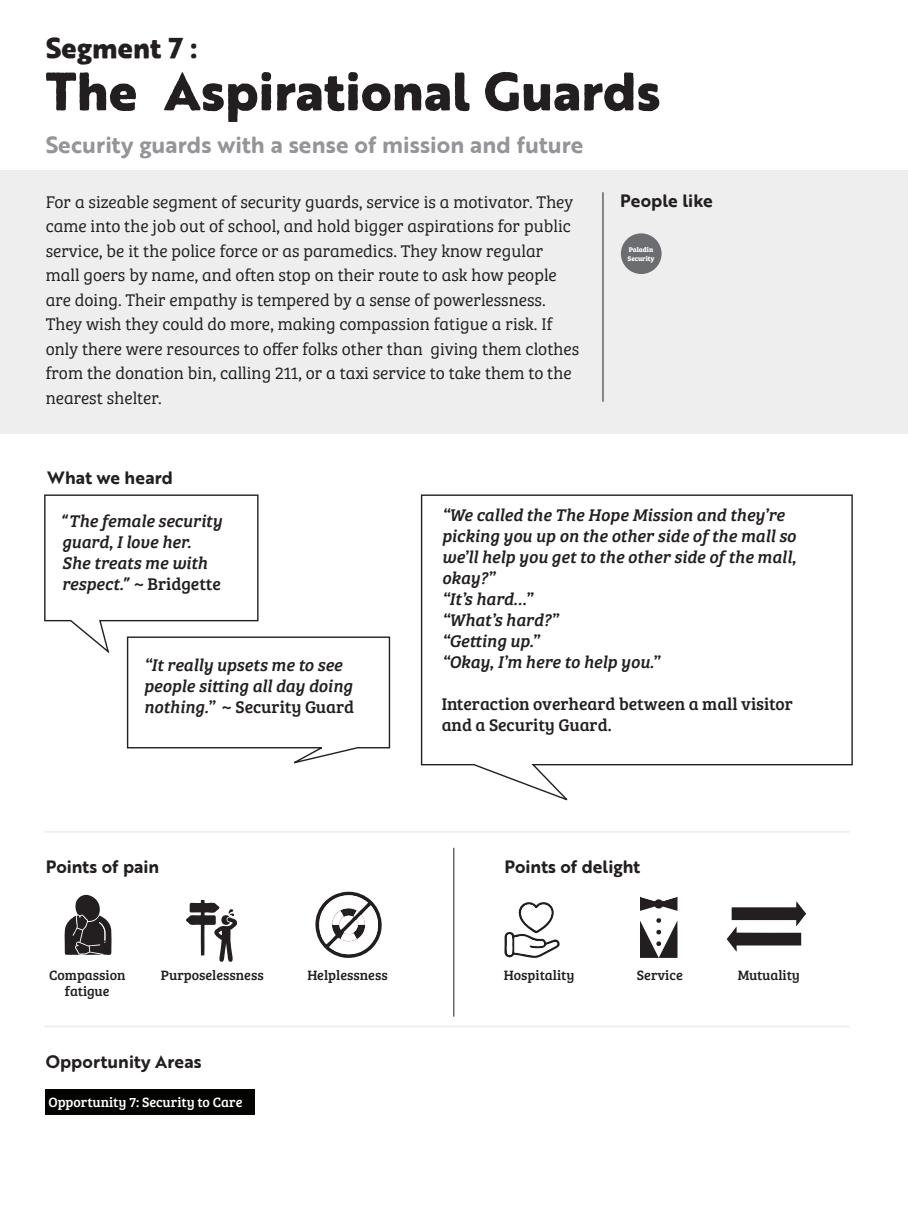
<style>
.page{position:relative;width:908px;height:1210px;background:#fff}
.page>*{position:absolute;margin:0;border:0;box-sizing:border-box;transform-origin:0 0}
.t1{font:700 52.5px "Brother 1816 Printed Web Extra";color:#231f20}
.t2{font:700 28px "Brother 1816 Printed Web Extra";color:#231f20}
.t3{font:22.75px "Brother 1816 Printed Web Bold";color:#939598}
.t4{font:300 17.5px/24.5px "Bree Serif";color:#231f20}
.t5{font:italic 17.5px/21px "Bree Serif";color:#231f20}
.t6{font:17.5px "Brother 1816 Printed Web Bold";color:#231f20}
.t7{font:17.5px/21px "Bree Serif";color:#231f20}
.t8{font:14px/16.8px "Bree Serif";color:#231f20;text-align:center}
.t9{font:14px "Bree Serif";color:#fff}
.t10{font:700 7px "Bree Serif";color:#fff}
.s1{font-style:normal}
</style>
<div class="page">
<hr style="left:453px;top:848px;width:1px;height:168px;background:#231f20">
<div style="left:0;top:170px;width:907px;height:263px;background:#eeeeef"></div>
<hr style="left:602px;top:192px;width:1px;height:210px;background:#231f20">
<div style="left:620px;top:233px;width:41px;height:41px;background:#6c6d70;border-radius:50%"></div>
<svg style="left:420px;top:494px;width:433px;height:307px"></svg>
<svg style="left:44px;top:494px;width:347px;height:270px"></svg>
<hr style="left:44px;top:831px;width:805px;height:1px;background:#eeeeef">
<hr style="left:44px;top:1025px;width:805px;height:2px;background:#eeeeef">
<div style="left:45px;top:1089px;width:210px;height:25px;background:#040503"></div>
<svg style="left:186px;top:900px;width:51px;height:62px"></svg>
<svg style="left:64px;top:895px;width:48px;height:60px"></svg>
<svg style="left:315px;top:891px;width:67px;height:67px"></svg>
<svg style="left:504px;top:902px;width:56px;height:56px"></svg>
<svg style="left:640px;top:897px;width:37px;height:14px"></svg>
<svg style="left:640px;top:918px;width:37px;height:40px"></svg>
<svg style="left:726px;top:901px;width:79px;height:51px"></svg>
<p class="t2" style="left:46px;top:26px;width:153px">Segment 7 :</p>
<p class="t1" style="left:46px;top:51px;width:616px">The Aspirational Guards</p>
<p class="t3" style="left:46px;top:127px;width:539px">Security guards with a sense of mission and future</p>
<p class="t4" style="left:46px;top:188px;width:535px">For a sizeable segment of security guards, service is a motivator. They came into the job out of school, and hold bigger aspirations for public service, be it the police force or as paramedics. They know regular mall goers by name, and often stop on their route to ask how people are doing. Their empathy is tempered by a sense of powerlessness.<br>They wish they could do more, making compassion fatigue a risk. If only there were resources to offer folks other than giving them clothes from the donation bin, calling 211, or a taxi service to take them to the nearest shelter.</p>
<p class="t6" style="left:47px;top:464px;width:127px">What we heard</p>
<p class="t6" style="left:620px;top:187px;width:94px">People like</p>
<p class="t10" style="left:628px;top:244px;width:26px">Paladin</p>
<p class="t10" style="left:627px;top:253px;width:29px">Security</p>
<p class="t5" style="left:62px;top:509px;width:162px"><span class="s1">“</span>The female security guard, I love her.<br>She treats me with respect.<span class="s1">” ~ Bridgette</span></p>
<p class="t5" style="left:441px;top:503px;width:355px">“We called the The Hope Mission and they’re picking you up on the other side of the mall so we’ll help you get to the other side of the mall, okay?”</p>
<p class="t5" style="left:441px;top:587px;width:92px">“It’s hard…”</p>
<p class="t5" style="left:441px;top:608px;width:118px">“What’s hard?”</p>
<p class="t5" style="left:441px;top:629px;width:99px">“Getting up.”</p>
<p class="t5" style="left:441px;top:650px;width:219px">“Okay, I’m here to help you.”</p>
<p class="t7" style="left:441px;top:693px;width:352px">Interaction overheard between a mall visitor and a Security Guard.</p>
<p class="t5" style="left:144px;top:653px;width:212px">“It really upsets me to see people sitting all day doing nothing.” <span class="s1">~ Security Guard</span></p>
<p class="t6" style="left:46px;top:853px;width:115px">Points of pain</p>
<p class="t6" style="left:504px;top:853px;width:137px">Points of delight</p>
<p class="t8" style="left:49px;top:965px;width:78px">Compassion fatigue</p>
<p class="t8" style="left:161px;top:965px;width:104px">Purposelessness</p>
<p class="t8" style="left:307px;top:965px;width:82px">Helplessness</p>
<p class="t8" style="left:503px;top:965px;width:72px">Hospitality</p>
<p class="t8" style="left:636px;top:965px;width:47px">Service</p>
<p class="t8" style="left:737px;top:965px;width:64px">Mutuality</p>
<p class="t6" style="left:46px;top:1048px;width:157px">Opportunity Areas</p>
<p class="t9" style="left:48px;top:1092px;width:195px">Opportunity 7: Security to Care</p>
</div>
